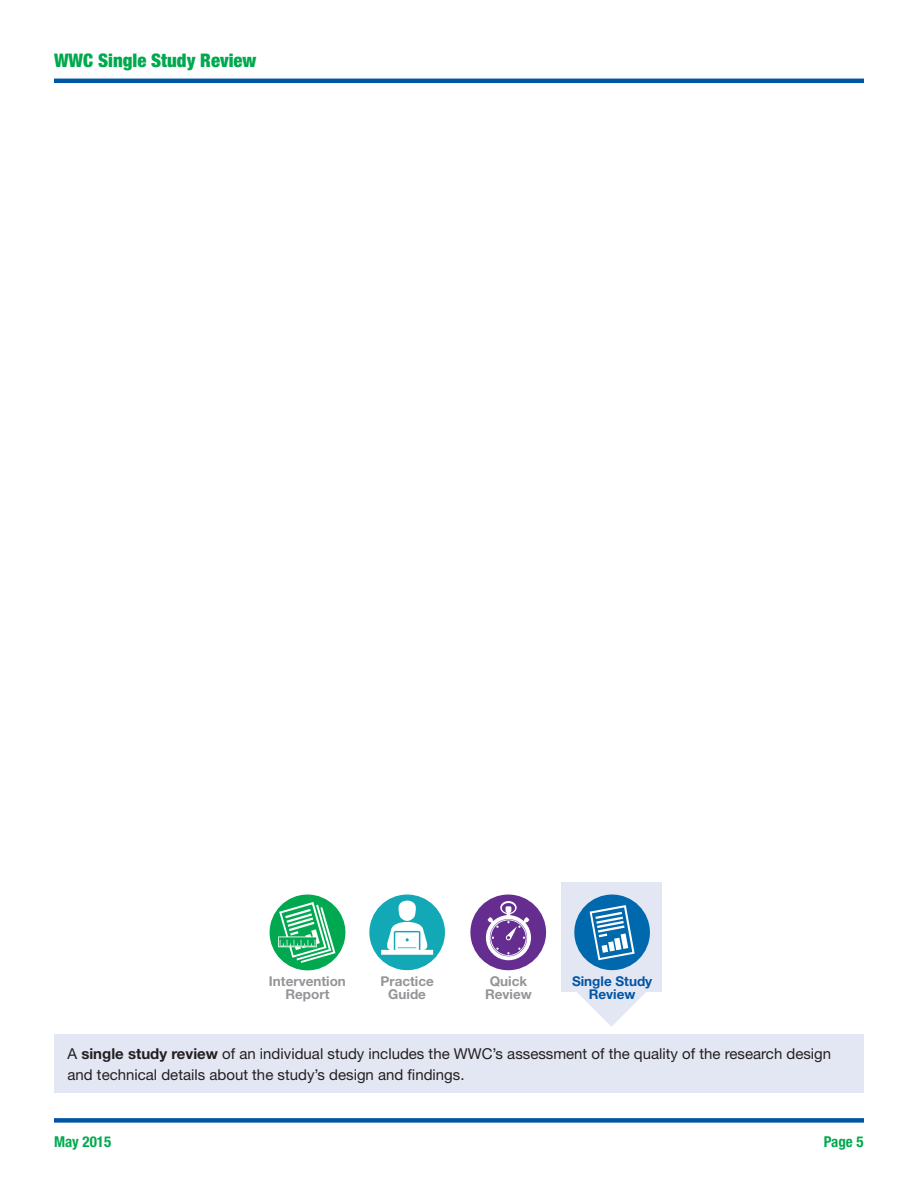
<style>
.page{position:relative;width:918px;height:1188px;background:#fff}
.page>*{position:absolute;margin:0;border:0;box-sizing:border-box;transform-origin:0 0}
.t1{font:900 condensed 18.75px "Helvetica Neue LT Std";color:#00a94e}
.t2{font:15px/21px "Helvetica Neue LT Std";color:#231f20}
.t3{font:700 condensed 15px "Helvetica Neue LT Std";color:#00a94e}
.t4{font:700 13.5px/13.5px "Helvetica Neue LT Std";color:#939598;text-align:center}
.t5{font:700 13.5px/13.5px "Helvetica Neue LT Std";color:#0155a5;text-align:center}
.s1{font-weight:700}
</style>
<div class="page">
<div style="left:54px;top:1118px;width:810px;height:5px;background:#0155a5"></div>
<hr style="left:54px;top:79px;width:810px;height:4px;background:#0155a5">
<div style="left:562px;top:882px;width:100px;height:110px;background:#e3e7f3"></div>
<div style="left:270px;top:895px;width:75px;height:75px;background:#00a94f;border-radius:50%"></div>
<svg style="left:279px;top:902px;width:56px;height:61px"></svg>
<div style="left:369px;top:895px;width:76px;height:75px;background:#12a8b6;border-radius:50%"></div>
<svg style="left:381px;top:901px;width:52px;height:54px"></svg>
<div style="left:574px;top:895px;width:76px;height:75px;background:#0069ae;border-radius:50%"></div>
<svg style="left:574px;top:905px;width:76px;height:122px"></svg>
<div style="left:470px;top:895px;width:76px;height:75px;background:#662d91;border-radius:50%"></div>
<svg style="left:486px;top:901px;width:45px;height:59px"></svg>
<div style="left:54px;top:1034px;width:810px;height:59px;background:#e3e7f3"></div>
<p class="t1" style="left:54px;top:49px;width:204px">WWC Single Study Review</p>
<p class="t4" style="left:269px;top:974px;width:79px">Intervention<br>Report</p>
<p class="t4" style="left:380px;top:974px;width:55px">Practice<br>Guide</p>
<p class="t4" style="left:485px;top:974px;width:48px">Quick<br>Review</p>
<p class="t5" style="left:572px;top:974px;width:82px">Single Study<br>Review</p>
<p class="t2" style="left:68px;top:1043px;width:765px">A <span class="s1">single study review</span> of an individual study includes the WWC’s assessment of the quality of the research design and technical details about the study’s design and findings.</p>
<p class="t3" style="left:54px;top:1132px;width:59px">May 2015</p>
<p class="t3" style="left:824px;top:1132px;width:41px">Page 5</p>
</div>
